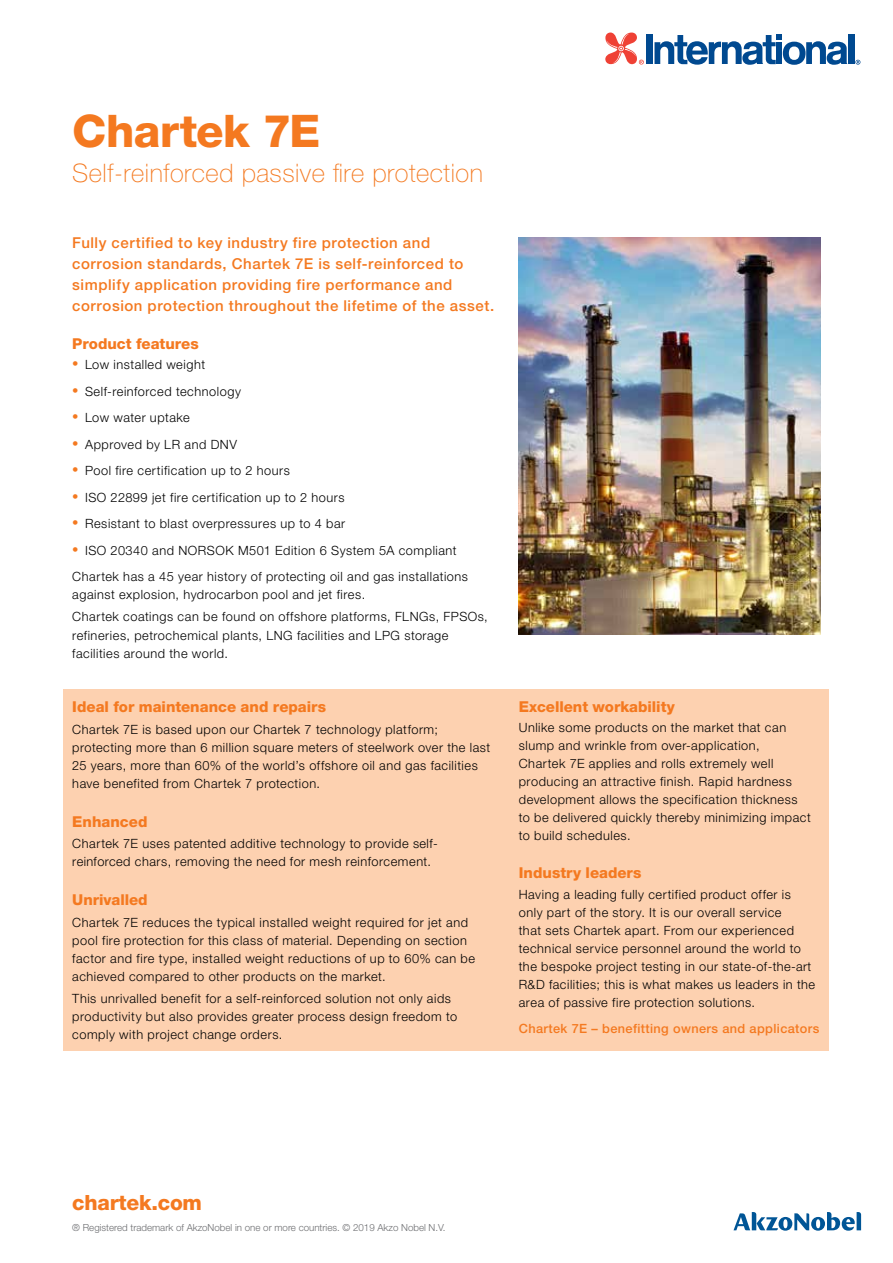
<style>
.page{position:relative;width:893px;height:1263px;background:#fff}
.page>*{position:absolute;margin:0;border:0;box-sizing:border-box;transform-origin:0 0}
.t1{font:800 45px "Helvetica Neue LT Std";letter-spacing:-.015em;color:#f47920}
.t2{font:100 25.5px "Helvetica Neue LT Std";letter-spacing:.02em;color:#f47920}
.t3{font:800 21px "Helvetica Neue LT Std";letter-spacing:-.01em;color:#f47920}
.t4{font:500 15px/21px "Helvetica Neue LT Std";letter-spacing:.035em;color:#f47920}
.t5{font:800 15px "Helvetica Neue LT Std";color:#f47920}
.t6{font:300 12.75px/18px "Helvetica Neue LT Std";letter-spacing:.04em;color:#000}
.t7{font:500 12.75px "Helvetica Neue LT Std";letter-spacing:.03em;color:#f47920}
.t8{font:300 9.75px "Helvetica Neue LT Std";color:#6d6e71}
.s1{color:#f47920}
</style>
<div class="page">
<div style="left:64px;top:689px;width:765px;height:361px;background:#fdd1b0"></div>
<img style="left:519px;top:237px;width:302px;height:397px">
<div style="left:848px;top:35px;width:6px;height:29px;background:#004990"></div>
<div style="left:646px;top:35px;width:7px;height:29px;background:#004990"></div>
<svg style="left:654px;top:34px;width:193px;height:31px"></svg>
<svg style="left:605px;top:33px;width:39px;height:32px"></svg>
<svg style="left:855px;top:60px;width:5px;height:5px"></svg>
<svg style="left:733px;top:1212px;width:128px;height:19px"></svg>
<h1 class="t1" style="left:72px;top:104px;width:250px">Chartek 7E</h1>
<h2 class="t2" style="left:72px;top:159px;width:412px">Self-reinforced passive fire protection</h2>
<p class="t4" style="left:72px;top:232px;width:423px">Fully certified to key industry fire protection and corrosion standards, Chartek 7E is self-reinforced to simplify application providing fire performance and corrosion protection throughout the lifetime of the asset.</p>
<p class="t5" style="left:72px;top:335px;width:128px">Product features</p>
<p class="t6" style="left:72px;top:355px;width:134px"><span class="s1">•</span> Low installed weight</p>
<p class="t6" style="left:72px;top:382px;width:170px"><span class="s1">•</span> Self-reinforced technology</p>
<p class="t6" style="left:72px;top:408px;width:119px"><span class="s1">•</span> Low water uptake</p>
<p class="t6" style="left:72px;top:435px;width:166px"><span class="s1">•</span> Approved by LR and DNV</p>
<p class="t6" style="left:72px;top:461px;width:219px"><span class="s1">•</span> Pool fire certification up to 2 hours</p>
<p class="t6" style="left:72px;top:488px;width:274px"><span class="s1">•</span> ISO 22899 jet fire certification up to 2 hours</p>
<p class="t6" style="left:72px;top:514px;width:274px"><span class="s1">•</span> Resistant to blast overpressures up to 4 bar</p>
<p class="t6" style="left:72px;top:537px;width:397px;line-height:26.5px"><span class="s1">•</span> ISO 20340 and NORSOK M501 Edition 6 System 5A compliant<br>Chartek has a 45 year history of protecting oil and gas installations</p>
<p class="t6" style="left:72px;top:583px;width:417px;line-height:22.2px">against explosion, hydrocarbon pool and jet fires.<br>Chartek coatings can be found on offshore platforms, FLNGs, FPSOs,</p>
<p class="t6" style="left:72px;top:626px;width:378px">refineries, petrochemical plants, LNG facilities and LPG storage facilities around the world.</p>
<p class="t5" style="left:72px;top:698px;width:255px">Ideal for maintenance and repairs</p>
<p class="t6" style="left:72px;top:720px;width:420px">Chartek 7E is based upon our Chartek 7 technology platform; protecting more than 6 million square meters of steelwork over the last 25 years, more than 60% of the world’s offshore oil and gas facilities have benefited from Chartek 7 protection.</p>
<p class="t5" style="left:72px;top:812px;width:77px">Enhanced</p>
<p class="t6" style="left:72px;top:834px;width:367px">Chartek 7E uses patented additive technology to provide self&shy;reinforced chars, removing the need for mesh reinforcement.</p>
<p class="t5" style="left:72px;top:891px;width:77px">Unrivalled</p>
<p class="t6" style="left:72px;top:913px;width:404px">Chartek 7E reduces the typical installed weight required for jet and pool fire protection for this class of material. Depending on section factor and fire type, installed weight reductions of up to 60% can be achieved compared to other products on the market.</p>
<p class="t6" style="left:72px;top:989px;width:386px">This unrivalled benefit for a self-reinforced solution not only aids productivity but also provides greater process design freedom to comply with project change orders.</p>
<p class="t5" style="left:519px;top:698px;width:158px">Excellent workability</p>
<p class="t6" style="left:519px;top:718px;width:293px">Unlike some products on the market that can slump and wrinkle from over-application,<br>Chartek 7E applies and rolls extremely well producing an attractive finish. Rapid hardness development allows the specification thickness to be delivered quickly thereby minimizing impact to build schedules.</p>
<p class="t5" style="left:519px;top:864px;width:124px">Industry leaders</p>
<p class="t6" style="left:519px;top:885px;width:298px">Having a leading fully certified product offer is only part of the story. It is our overall service<br>that sets Chartek apart. From our experienced technical service personnel around the world to the bespoke project testing in our state-of-the-art R&amp;D facilities; this is what makes us leaders in the area of passive fire protection solutions.</p>
<p class="t7" style="left:519px;top:1021px;width:302px">Chartek 7E – benefitting owners and applicators</p>
<h3 class="t3" style="left:72px;top:1190px;width:131px">chartek.com</h3>
<p class="t8" style="left:72px;top:1221px;width:375px">® Registered trademark of AkzoNobel in one or more countries. © 2019 Akzo Nobel N.V.</p>
</div>
